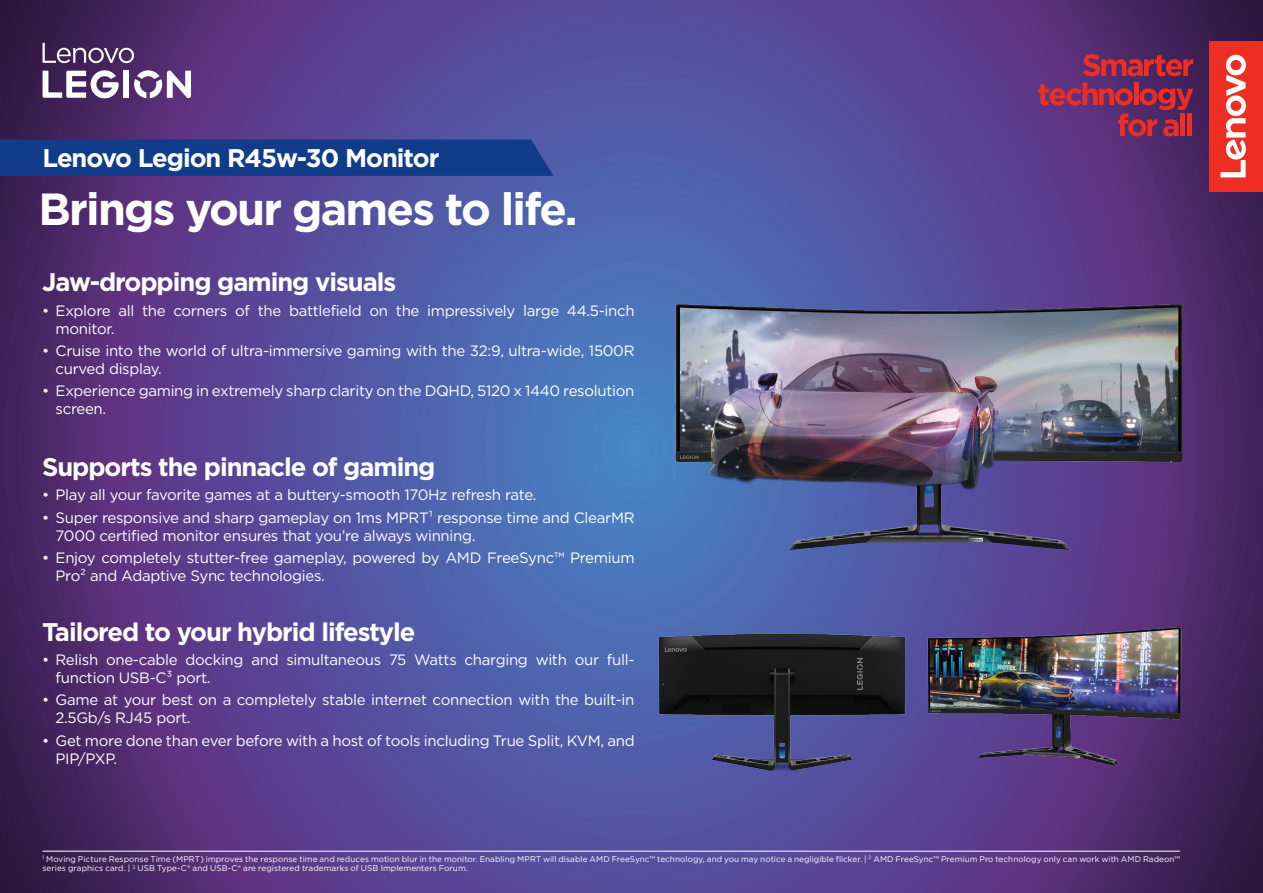
<style>
.page{position:relative;width:1263px;height:893px;background:#fff}
.page>*{position:absolute;margin:0;border:0;box-sizing:border-box;transform-origin:0 0}
.t1{font:700 45px "Gotham";letter-spacing:-.04em;color:#fff}
.t2{font:700 25.5px "Gotham";letter-spacing:-.04em;color:#fff}
.t3{font:15px/18px "Gotham";letter-spacing:-.02em;color:#fff}
.t4{font:8.25px/9.3px "Gotham";letter-spacing:.005em;color:#fff}
</style>
<div class="page">
<img style="left:0;top:0;width:1263px;height:893px">
<svg style="left:1083px;top:54px;width:110px;height:22px;background:#992a44"></svg>
<svg style="left:1038px;top:83px;width:155px;height:53px;background:#822e5d"></svg>
<div style="left:1180px;top:114px;width:5px;height:22px;background:#ee2e22"></div>
<div style="left:1187px;top:114px;width:5px;height:22px;background:#ee2e22"></div>
<div style="left:1209px;top:41px;width:50px;height:150px;background:#ee2e22"></div>
<svg style="left:1220px;top:55px;width:26px;height:122px"></svg>
<div style="left:1256px;top:41px;width:7px;height:150px;background:#ee2e22"></div>
<svg style="left:43px;top:43px;width:91px;height:20px"></svg>
<div style="left:123px;top:71px;width:6px;height:27px;background:#fff"></div>
<svg style="left:134px;top:70px;width:57px;height:28px"></svg>
<svg style="left:43px;top:69px;width:76px;height:29px"></svg>
<div style="left:0;top:140px;width:554px;height:36px;background:#113c8a"></div>
<img style="left:660px;top:274px;width:537px;height:307px">
<img style="left:648px;top:626px;width:268px;height:153px">
<img style="left:920px;top:621px;width:268px;height:153px">
<hr style="left:43px;top:851px;width:1137px;height:1px;background:#fff">
<h2 class="t2" style="left:43px;top:141px;width:398px">Lenovo Legion R45w-30 Monitor</h2>
<h1 class="t1" style="left:39px;top:179px;width:541px">Brings your games to life.</h1>
<h2 class="t2" style="left:42px;top:265px;width:356px">Jaw-dropping gaming visuals</h2>
<p class="t3" style="left:56px;top:301px;width:580px;text-indent:-14px">• Explore all the corners of the battlefield on the impressively large 44.5-inch monitor.</p>
<p class="t3" style="left:56px;top:341px;width:580px;text-indent:-14px">• Cruise into the world of ultra-immersive gaming with the 32:9, ultra-wide, 1500R curved display.</p>
<p class="t3" style="left:56px;top:382px;width:580px;text-indent:-14px">• Experience gaming in extremely sharp clarity on the DQHD, 5120 x 1440 resolution screen.</p>
<h2 class="t2" style="left:42px;top:450px;width:395px">Supports the pinnacle of gaming</h2>
<p class="t3" style="left:42px;top:486px;width:496px">• Play all your favorite games at a buttery-smooth 170Hz refresh rate.</p>
<p class="t3" style="left:56px;top:508px;width:580px;text-indent:-14px">• Super responsive and sharp gameplay on 1ms MPRT¹ response time and ClearMR<br>7000 certified monitor ensures that you’re always winning.</p>
<p class="t3" style="left:56px;top:548px;width:580px;text-indent:-14px">• Enjoy completely stutter-free gameplay, powered by AMD FreeSync™ Premium<br>Pro² and Adaptive Sync technologies.</p>
<h2 class="t2" style="left:42px;top:615px;width:375px">Tailored to your hybrid lifestyle</h2>
<p class="t3" style="left:56px;top:651px;width:580px;text-indent:-14px">• Relish one-cable docking and simultaneous 75 Watts charging with our full&shy;function USB-C³ port.</p>
<p class="t3" style="left:56px;top:691px;width:580px;text-indent:-14px">• Game at your best on a completely stable internet connection with the built-in<br>2.5Gb/s RJ45 port.</p>
<p class="t3" style="left:56px;top:731px;width:580px;text-indent:-14px">• Get more done than ever before with a host of tools including True Split, KVM, and<br>PIP/PXP.</p>
<p class="t4" style="left:43px;top:854px;width:1139px"><sup>1</sup> Moving Picture Response Time (MPRT) improves the response time and reduces motion blur in the monitor. Enabling MPRT will disable AMD FreeSync™ technology, and you may notice a negligible flicker. | <sup>2</sup> AMD FreeSync™ Premium Pro technology only can work with AMD Radeon™ series graphics card. | <sup>3</sup> USB Type-C® and USB-C® are registered trademarks of USB Implementers Forum.</p>
</div>
